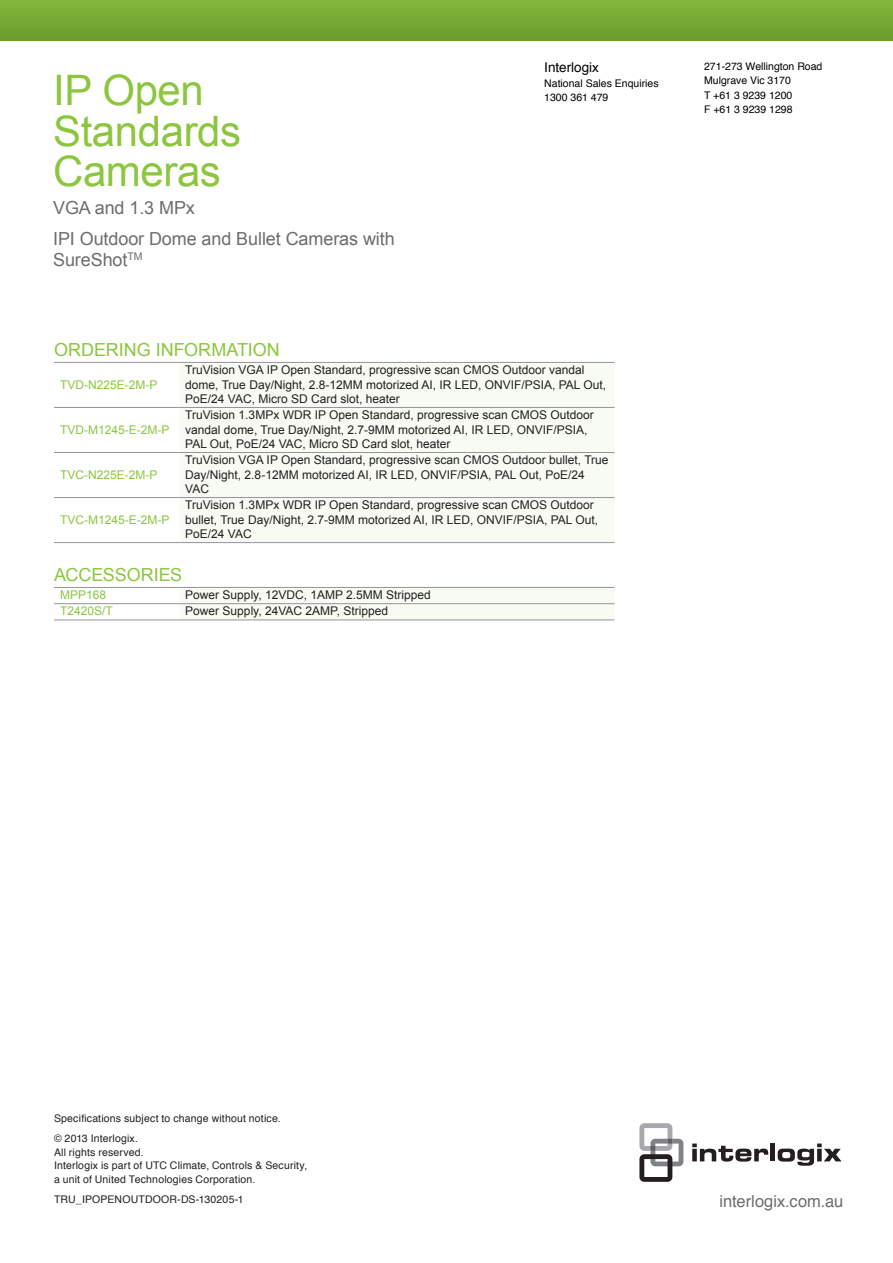
<style>
.page{position:relative;width:893px;height:1263px;background:#fff}
.page>*{position:absolute;margin:0;border:0;box-sizing:border-box;transform-origin:0 0}
.t1{font:42px/40.5px "Arial";letter-spacing:-.01em;color:#8bc63e}
.t2{font:18px/21px "Arial";letter-spacing:-.005em;color:#6c6d70}
.HEAD{font:18px "Arial";color:#8bc63e}
.t3{font:16.5px "Helvetica";color:#6c6d70}
.t4{font:13.5px "Helvetica";color:#000}
.Table_Body{font:12px/14.4px "Arial";color:#231f20}
.Table_Head{font:12px "Arial";color:#8bc63e}
.t5{font:10.5px/13.5px "Helvetica";letter-spacing:.015em;color:#231f20}
.t6{font:10.5px/14.2px "Helvetica";color:#000}
</style>
<div class="page">
<div style="left:0;top:0;width:893px;height:41px;background:linear-gradient(to right,#76aa34,#76aa34)"></div>
<div style="left:179px;top:363px;width:435px;height:179px;background:#f8fbf3"></div>
<hr style="left:54px;top:362px;width:125px;height:1px;background:#939598">
<hr style="left:179px;top:362px;width:436px;height:1px;background:#939598">
<hr style="left:54px;top:407px;width:125px;height:1px;background:#939598">
<hr style="left:179px;top:407px;width:436px;height:1px;background:#939598">
<hr style="left:54px;top:452px;width:125px;height:1px;background:#939598">
<hr style="left:179px;top:452px;width:436px;height:1px;background:#939598">
<hr style="left:54px;top:497px;width:125px;height:1px;background:#939598">
<hr style="left:179px;top:497px;width:436px;height:1px;background:#939598">
<hr style="left:54px;top:542px;width:125px;height:1px;background:#939598">
<hr style="left:179px;top:542px;width:436px;height:1px;background:#939598">
<div style="left:179px;top:588px;width:436px;height:31px;background:#f8fbf3"></div>
<hr style="left:54px;top:587px;width:125px;height:1px;background:#939598">
<hr style="left:179px;top:587px;width:436px;height:1px;background:#939598">
<hr style="left:54px;top:603px;width:125px;height:1px;background:#939598">
<hr style="left:179px;top:603px;width:436px;height:1px;background:#939598">
<hr style="left:54px;top:619px;width:125px;height:1px;background:#939598">
<hr style="left:179px;top:619px;width:436px;height:1px;background:#939598">
<svg style="left:692px;top:1143px;width:76px;height:18px"></svg>
<div style="left:770px;top:1143px;width:5px;height:18px;background:#231f20"></div>
<svg style="left:778px;top:1143px;width:63px;height:23px"></svg>
<svg style="left:639px;top:1123px;width:44px;height:59px"></svg>
<p class="t1" style="left:53px;top:71px;width:190px">IP Open<br>Standards<br>Cameras</p>
<p class="t2" style="left:53px;top:197px;width:143px">VGA and 1.3 MPx</p>
<p class="t2" style="left:53px;top:229px;width:343px">IPI Outdoor Dome and Bullet Cameras with<br>SureShot<sup>TM</sup></p>
<p class="t4" style="left:544px;top:57px;width:56px">Interlogix</p>
<p class="t6" style="left:544px;top:76px;width:116px">National Sales Enquiries<br>1300 361 479</p>
<p class="HEAD" style="left:54px;top:338px;width:227px">ORDERING INFORMATION</p>
<p class="Table_Head" style="left:60px;top:376px;width:99px">TVD-N225E-2M-P</p>
<p class="Table_Body" style="left:185px;top:363px;width:422px">TruVision VGA IP Open Standard, progressive scan CMOS Outdoor vandal dome, True Day/Night, 2.8-12MM motorized AI, IR LED, ONVIF/PSIA, PAL Out,<br>PoE/24 VAC, Micro SD Card slot, heater</p>
<p class="Table_Head" style="left:60px;top:421px;width:111px">TVD-M1245-E-2M-P</p>
<p class="Table_Head" style="left:60px;top:467px;width:99px">TVC-N225E-2M-P</p>
<p class="Table_Head" style="left:60px;top:512px;width:111px">TVC-M1245-E-2M-P</p>
<p class="Table_Body" style="left:185px;top:408px;width:410px">TruVision 1.3MPx WDR IP Open Standard, progressive scan CMOS Outdoor vandal dome, True Day/Night, 2.7-9MM motorized AI, IR LED, ONVIF/PSIA,<br>PAL Out, PoE/24 VAC, Micro SD Card slot, heater</p>
<p class="Table_Body" style="left:185px;top:453px;width:425px">TruVision VGA IP Open Standard, progressive scan CMOS Outdoor bullet, True<br>Day/Night, 2.8-12MM motorized AI, IR LED, ONVIF/PSIA, PAL Out, PoE/24<br>VAC</p>
<p class="Table_Body" style="left:185px;top:498px;width:414px">TruVision 1.3MPx WDR IP Open Standard, progressive scan CMOS Outdoor bullet, True Day/Night, 2.7-9MM motorized AI, IR LED, ONVIF/PSIA, PAL Out,<br>PoE/24 VAC</p>
<p class="HEAD" style="left:54px;top:563px;width:130px">ACCESSORIES</p>
<p class="Table_Head" style="left:60px;top:587px;width:48px">MPP168</p>
<p class="Table_Body" style="left:185px;top:588px;width:247px">Power Supply, 12VDC, 1AMP 2.5MM Stripped</p>
<p class="Table_Head" style="left:60px;top:603px;width:54px">T2420S/T</p>
<p class="Table_Body" style="left:185px;top:604px;width:204px">Power Supply, 24VAC 2AMP, Stripped</p>
<p class="t6" style="left:704px;top:60px;width:120px">271-273 Wellington Road</p>
<p class="t6" style="left:704px;top:74px;width:88px">Mulgrave Vic 3170</p>
<p class="t6" style="left:704px;top:88px;width:90px">T +61 3 9239 1200<br>F +61 3 9239 1298</p>
<p class="t5" style="left:54px;top:1112px;width:228px">Specifications subject to change without notice.</p>
<p class="t5" style="left:54px;top:1132px;width:255px">© 2013 Interlogix.<br>All rights reserved.<br>Interlogix is part of UTC Climate, Controls &amp; Security, a unit of United Technologies Corporation.</p>
<p class="t5" style="left:54px;top:1193px;width:191px">TRU_IPOPENOUTDOOR-DS-130205-1</p>
<p class="t3" style="left:719px;top:1188px;width:125px">interlogix.com.au</p>
</div>
